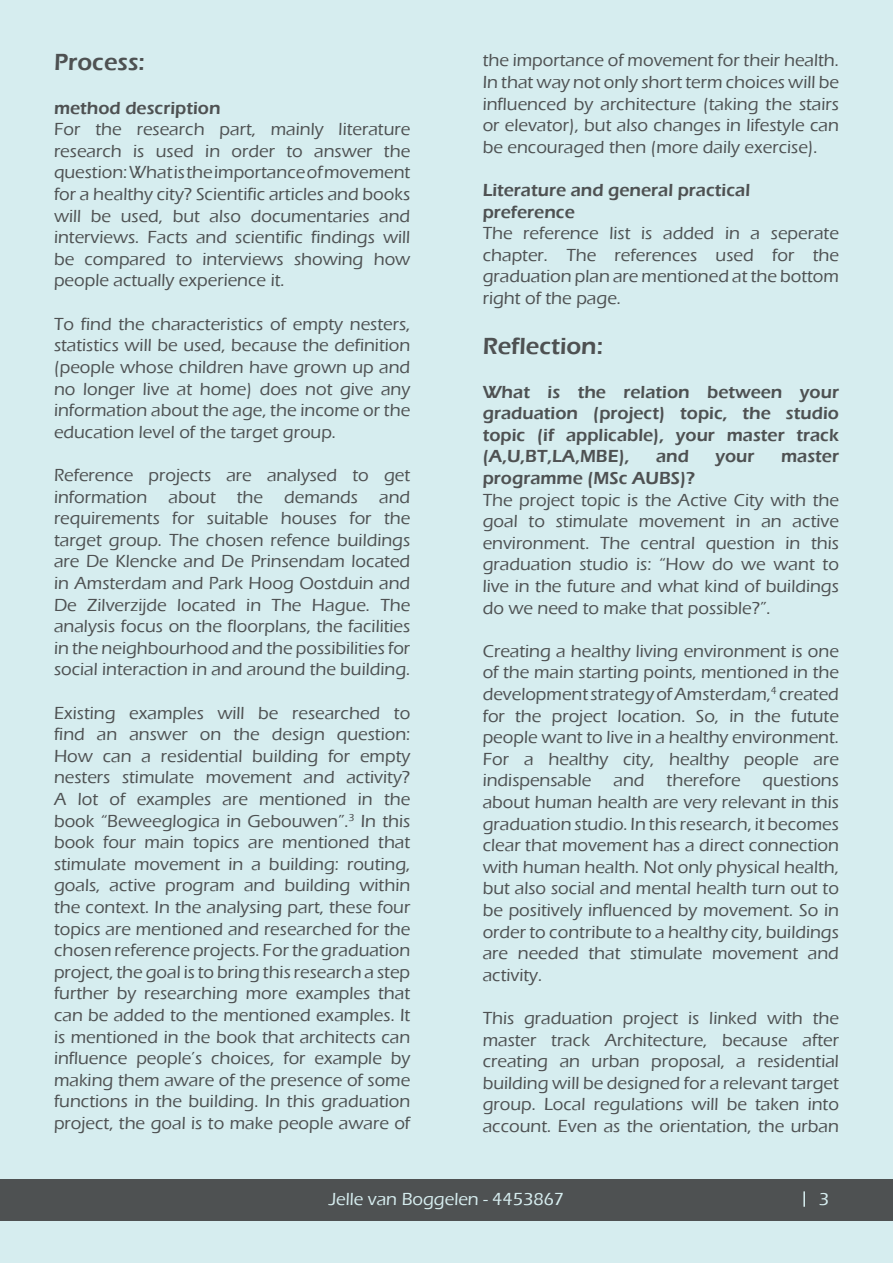
<style>
.page{position:relative;width:893px;height:1263px;background:#d6edef}
.page>*{position:absolute;margin:0;border:0;box-sizing:border-box;transform-origin:0 0}
.t1{font:600 24px "Eras ITC";color:#4e5152}
.t2{font:500 18px/21.6px "Eras ITC";color:#4e5152;text-align:justify}
.t3{font:600 18px/21.6px "Eras ITC";color:#4e5152}
.t4{font:500 18px "Eras ITC";color:#d6edef}
</style>
<div class="page">
<div style="left:0;top:1179px;width:893px;height:41px;background:#4e5152"></div>
<svg style="left:803px;top:1191px;width:2px;height:16px"></svg>
<h1 class="t1" style="left:54px;top:49px;width:92px">Process:</h1>
<p class="t3" style="left:54px;top:97px;width:168px">method description</p>
<p class="t2" style="left:54px;top:119px;width:358px">For the research part, mainly literature research is used in order to answer the question: What is the importance of movement for a healthy city? Scientific articles and books will be used, but also documentaries and interviews. Facts and scientific findings will be compared to interviews showing how people actually experience it.</p>
<p class="t2" style="left:54px;top:313px;width:358px">To find the characteristics of empty nesters, statistics will be used, because the definition (people whose children have grown up and no longer live at home) does not give any information about the age, the income or the education level of the target group.</p>
<p class="t2" style="left:54px;top:464px;width:358px">Reference projects are analysed to get information about the demands and requirements for suitable houses for the target group. The chosen refence buildings are De Klencke and De Prinsendam located in Amsterdam and Park Hoog Oostduin and De Zilverzijde located in The Hague. The analysis focus on the floorplans, the facilities in the neighbourhood and the possibilities for social interaction in and around the building.</p>
<p class="t2" style="left:54px;top:702px;width:358px">Existing examples will be researched to find an answer on the design question:<br>How can a residential building for empty nesters stimulate movement and activity?<br>A lot of examples are mentioned in the book “Beweeglogica in Gebouwen”.<sup>3</sup> In this book four main topics are mentioned that stimulate movement in a building: routing, goals, active program and building within the context. In the analysing part, these four topics are mentioned and researched for the chosen reference projects. For the graduation project, the goal is to bring this research a step further by researching more examples that can be added to the mentioned examples. It is mentioned in the book that architects can influence people’s choices, for example by making them aware of the presence of some functions in the building. In this graduation project, the goal is to make people aware of</p>
<p class="t2" style="left:483px;top:50px;width:358px">the importance of movement for their health.<br>In that way not only short term choices will be influenced by architecture (taking the stairs or elevator), but also changes in lifestyle can be encouraged then (more daily exercise).</p>
<p class="t3" style="left:483px;top:179px;width:269px">Literature and general practical preference</p>
<p class="t2" style="left:483px;top:223px;width:358px">The reference list is added in a seperate chapter. The references used for the graduation plan are mentioned at the bottom right of the page.</p>
<h1 class="t1" style="left:483px;top:333px;width:122px">Reflection:</h1>
<p class="t3" style="left:483px;top:381px;width:358px;text-align:justify">What is the relation between your graduation (project) topic, the studio topic (if applicable), your master track (A,U,BT,LA,MBE),</p>
<p class="t3" style="left:656px;top:446px;width:34px">and</p>
<p class="t3" style="left:715px;top:446px;width:41px">your</p>
<p class="t3" style="left:781px;top:446px;width:59px">master</p>
<p class="t3" style="left:483px;top:467px;width:214px">programme (MSc AUBS)?</p>
<p class="t2" style="left:483px;top:489px;width:358px">The project topic is the Active City with the goal to stimulate movement in an active environment. The central question in this graduation studio is: “How do we want to live in the future and what kind of buildings do we need to make that possible?”.</p>
<p class="t2" style="left:483px;top:640px;width:358px">Creating a healthy living environment is one of the main starting points, mentioned in the development strategy of Amsterdam,<sup>4</sup> created for the project location. So, in the futute people want to live in a healthy environment.<br>For a healthy city, healthy people are indispensable and therefore questions about human health are very relevant in this graduation studio. In this research, it becomes clear that movement has a direct connection with human health. Not only physical health, but also social and mental health turn out to be positively influenced by movement. So in order to contribute to a healthy city, buildings are needed that stimulate movement and activity.</p>
<p class="t2" style="left:483px;top:1007px;width:358px">This graduation project is linked with the master track Architecture, because after creating an urban proposal, a residential building will be designed for a relevant target group. Local regulations will be taken into account. Even as the orientation, the urban</p>
<p class="t4" style="left:329px;top:1189px;width:237px">Jelle van Boggelen - 4453867</p>
<p class="t4" style="left:819px;top:1189px;width:12px">3</p>
</div>
